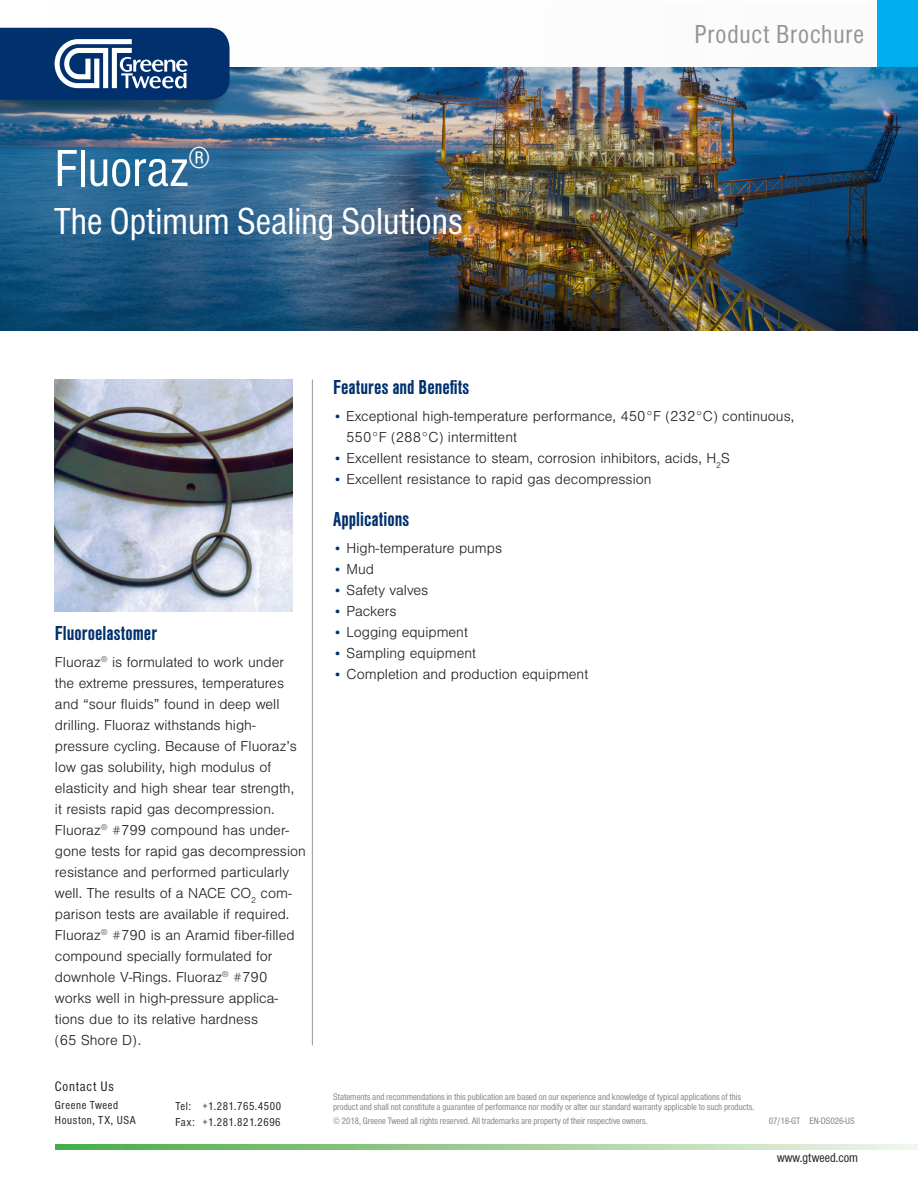
<style>
.page{position:relative;width:918px;height:1188px;background:#fff}
.page>*{position:absolute;margin:0;border:0;box-sizing:border-box;transform-origin:0 0}
.Head{font:54px "Nimbus San Con";color:#fff}
.Subhead{font:39px "Nimbus San Con";color:#fff}
.t1{font:27px "Nimbus San Con";letter-spacing:.03em;color:#939598}
.Paragraph_Head{font:700 21px "Nimbus San Con";color:#00306d}
.Body{font:300 15px/21px "Nimbus San";color:#231f20}
.contact_us_header{font:14.25px "Nimbus San Con";letter-spacing:.05em;color:#231f20}
.t2{font:13.5px "Nimbus San Con";color:#231f20}
.contact_info{font:12px "Nimbus San Con";letter-spacing:.05em;color:#231f20}
.statement{font:9.75px/10.5px "Nimbus San Con";color:#808285}
.copyright{font:9.75px "Nimbus San Con";color:#808285}
.s1{font-size:13.5px;color:#00306d}
</style>
<div class="page">
<div style="left:878px;top:0;width:40px;height:68px;background:#00aeef"></div>
<img style="left:0;top:67px;width:918px;height:264px">
<hr style="left:312px;top:380px;width:1px;height:665px;background:#939598">
<svg style="left:55px;top:1145px;width:863px;height:5px;background:#9dce97"></svg>
<img style="left:55px;top:380px;width:238px;height:231px">
<div style="left:0;top:30px;width:227px;height:89px;background:#231f20;opacity:.45"></div>
<svg style="left:0;top:28px;width:230px;height:72px;background:#295184"></svg>
<p class="Head" style="left:55px;top:139px;width:157px">Fluoraz<sup>®</sup></p>
<p class="Subhead" style="left:54px;top:200px;width:410px">The Optimum Sealing Solutions</p>
<p class="t1" style="left:695px;top:20px;width:171px">Product Brochure</p>
<p class="Paragraph_Head" style="left:55px;top:622px;width:104px">Fluoroelastomer</p>
<p class="Body" style="left:55px;top:652px;width:252px">Fluoraz<sup>®</sup> is formulated to work under the extreme pressures, temperatures and “sour fluids” found in deep well drilling. Fluoraz withstands high&shy;pressure cycling. Because of Fluoraz’s low gas solubility, high modulus of elasticity and high shear tear strength,<br>it resists rapid gas decompression.<br>Fluoraz<sup>®</sup> #799 compound has under&shy;gone tests for rapid gas decompression resistance and performed particularly well. The results of a NACE CO<sub>2</sub> com&shy;parison tests are available if required.<br>Fluoraz<sup>®</sup> #790 is an Aramid fiber-filled compound specially formulated for downhole V-Rings. Fluoraz<sup>®</sup> #790 works well in high-pressure applica&shy;tions due to its relative hardness<br>(65 Shore D).</p>
<p class="contact_us_header" style="left:55px;top:1078px;width:60px">Contact Us</p>
<p class="contact_info" style="left:55px;top:1099px;width:65px">Greene Tweed</p>
<p class="contact_info" style="left:55px;top:1114px;width:82px">Houston, TX, USA</p>
<p class="contact_info" style="left:175px;top:1099px;width:107px">Tel: +1.281.765.4500</p>
<p class="contact_info" style="left:175px;top:1116px;width:107px">Fax: +1.281.821.2696</p>
<p class="Paragraph_Head" style="left:333px;top:375px;width:138px">Features and Benefits</p>
<p class="Body" style="left:346px;top:405px;width:450px;text-indent:-13px"><span class="s1">•</span> Exceptional high-temperature performance, 450°F (232°C) continuous,<br>550°F (288°C) intermittent</p>
<p class="Body" style="left:333px;top:447px;width:398px"><span class="s1">•</span> Excellent resistance to steam, corrosion inhibitors, acids, H<sub>2</sub>S</p>
<p class="Body" style="left:333px;top:468px;width:320px"><span class="s1">•</span> Excellent resistance to rapid gas decompression</p>
<p class="Paragraph_Head" style="left:333px;top:507px;width:77px">Applications</p>
<p class="Body" style="left:333px;top:537px;width:170px"><span class="s1">•</span> High-temperature pumps</p>
<p class="Body" style="left:333px;top:558px;width:43px"><span class="s1">•</span> Mud</p>
<p class="Body" style="left:333px;top:579px;width:97px"><span class="s1">•</span> Safety valves</p>
<p class="Body" style="left:333px;top:600px;width:65px"><span class="s1">•</span> Packers</p>
<p class="Body" style="left:333px;top:621px;width:136px"><span class="s1">•</span> Logging equipment</p>
<p class="Body" style="left:333px;top:642px;width:144px"><span class="s1">•</span> Sampling equipment</p>
<p class="Body" style="left:333px;top:663px;width:257px"><span class="s1">•</span> Completion and production equipment</p>
<p class="statement" style="left:333px;top:1091px;width:423px">Statements and recommendations in this publication are based on our experience and knowledge of typical applications of this product and shall not constitute a guarantee of performance nor modify or alter our standard warranty applicable to such products.</p>
<p class="copyright" style="left:333px;top:1116px;width:316px">© 2018, Greene Tweed all rights reserved. All trademarks are property of their respective owners.</p>
<p class="copyright" style="left:769px;top:1116px;width:87px">07/18-GT EN-DS026-US</p>
<p class="t2" style="left:777px;top:1150px;width:82px">www.gtweed.com</p>
</div>
